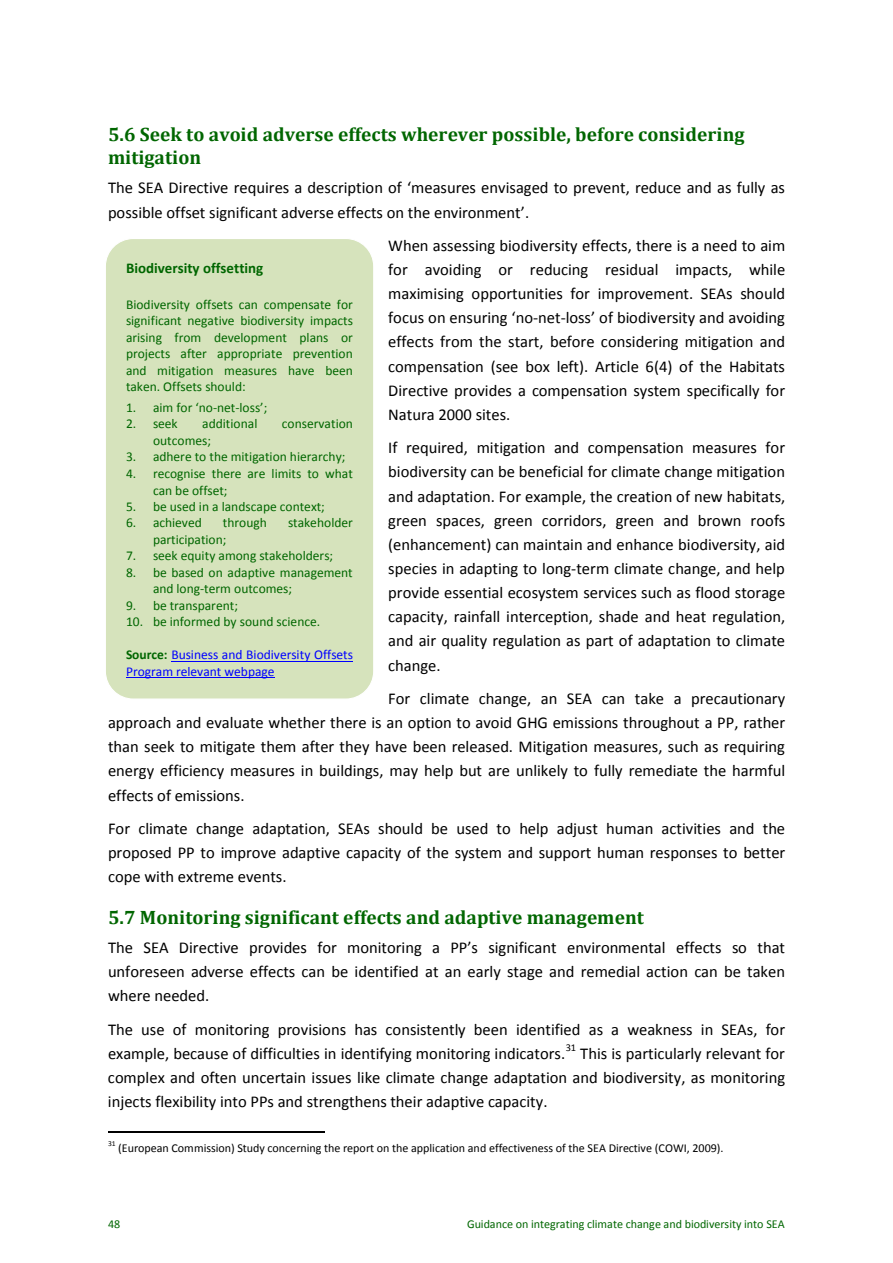
<style>
.page{position:relative;width:893px;height:1263px;background:#fff}
.page>*{position:absolute;margin:0;border:0;box-sizing:border-box;transform-origin:0 0}
.t1{font:700 19.5px/22.8px "Cambria";color:#060}
.t2{font:16.5px/24.2px "Calibri";color:#000;text-align:justify}
.t3{font:700 15px "Calibri";color:#060}
.t4{font:13.5px/16.5px "Calibri";color:#060}
.t5{font:13.5px/16.5px "Calibri";color:#00f}
.t6{font:12px "Calibri";letter-spacing:-.005em;color:#000}
.t7{font:12px "Calibri";letter-spacing:-.005em;color:#060}
.t8{font:10.5px "Calibri";color:#000}
.t9{font:7.5px "Calibri";color:#000}
.s1{font-weight:700;color:#060}
</style>
<div class="page">
<hr style="left:108px;top:1131px;width:216px;height:2px;background:#000">
<div style="left:105px;top:238px;width:269px;height:462px;background:#d6e3bc;border:1px solid #fff;border-radius:28px"></div>
<hr style="left:171px;top:661px;width:182px;height:1px;background:#00f">
<hr style="left:126px;top:677px;width:149px;height:1px;background:#00f">
<h2 class="t1" style="left:108px;top:123px;width:638px">5.6 Seek to avoid adverse effects wherever possible, before considering mitigation</h2>
<p class="t2" style="left:108px;top:176px;width:679px">The SEA Directive requires a description of ‘measures envisaged to prevent, reduce and as fully as possible offset significant adverse effects on the environment’.</p>
<p class="t2" style="left:388px;top:233px;width:399px">When assessing biodiversity effects, there is a need to aim for avoiding or reducing residual impacts, while maximising opportunities for improvement. SEAs should focus on ensuring ‘no-net-loss’ of biodiversity and avoiding effects from the start, before considering mitigation and compensation (see box left). Article 6(4) of the Habitats Directive provides a compensation system specifically for Natura 2000 sites.</p>
<p class="t2" style="left:388px;top:436px;width:399px">If required, mitigation and compensation measures for biodiversity can be beneficial for climate change mitigation and adaptation. For example, the creation of new habitats, green spaces, green corridors, green and brown roofs (enhancement) can maintain and enhance biodiversity, aid species in adapting to long-term climate change, and help provide essential ecosystem services such as flood storage capacity, rainfall interception, shade and heat regulation, and air quality regulation as part of adaptation to climate change.</p>
<p class="t2" style="left:108px;top:686px;width:679px;text-indent:280px">For climate change, an SEA can take a precautionary approach and evaluate whether there is an option to avoid GHG emissions throughout a PP, rather than seek to mitigate them after they have been released. Mitigation measures, such as requiring energy efficiency measures in buildings, may help but are unlikely to fully remediate the harmful effects of emissions.</p>
<p class="t2" style="left:108px;top:816px;width:679px">For climate change adaptation, SEAs should be used to help adjust human activities and the proposed PP to improve adaptive capacity of the system and support human responses to better cope with extreme events.</p>
<h2 class="t1" style="left:108px;top:905px;width:537px">5.7 Monitoring significant effects and adaptive management</h2>
<p class="t2" style="left:108px;top:935px;width:679px">The SEA Directive provides for monitoring a PP’s significant environmental effects so that unforeseen adverse effects can be identified at an early stage and remedial action can be taken where needed.</p>
<p class="t2" style="left:108px;top:1017px;width:679px">The use of monitoring provisions has consistently been identified as a weakness in SEAs, for example, because of difficulties in identifying monitoring indicators.</p>
<p class="t3" style="left:126px;top:259px;width:139px">Biodiversity offsetting</p>
<p class="t4" style="left:126px;top:296px;width:229px;text-align:justify">Biodiversity offsets can compensate for significant negative biodiversity impacts arising from development plans or projects after appropriate prevention and mitigation measures have been taken. Offsets should:</p>
<p class="t4" style="left:126px;top:399px;width:143px">1. aim for ‘no-net-loss’;</p>
<p class="t4" style="left:126px;top:416px;width:53px">2. seek</p>
<p class="t4" style="left:202px;top:416px;width:57px">additional</p>
<p class="t4" style="left:282px;top:416px;width:73px">conservation</p>
<p class="t4" style="left:153px;top:432px;width:59px">outcomes;</p>
<p class="t4" style="left:126px;top:449px;width:221px">3. adhere to the mitigation hierarchy;</p>
<p class="t4" style="left:153px;top:465px;width:201px;text-indent:-27px">4. recognise there are limits to what can be offset;</p>
<p class="t4" style="left:126px;top:498px;width:200px">5. be used in a landscape context;</p>
<p class="t4" style="left:126px;top:515px;width:77px">6. achieved</p>
<p class="t4" style="left:223px;top:515px;width:46px">through</p>
<p class="t4" style="left:288px;top:515px;width:66px">stakeholder</p>
<p class="t4" style="left:153px;top:531px;width:75px">participation;</p>
<p class="t4" style="left:126px;top:548px;width:209px">7. seek equity among stakeholders;</p>
<p class="t4" style="left:153px;top:564px;width:201px;text-indent:-27px">8. be based on adaptive management and long-term outcomes;</p>
<p class="t4" style="left:126px;top:597px;width:113px">9. be transparent;</p>
<p class="t4" style="left:126px;top:614px;width:196px">10. be informed by sound science.</p>
<p class="t5" style="left:126px;top:646px;width:229px"><span class="s1">Source:</span> Business and Biodiversity Offsets<br>Program relevant webpage</p>
<p class="t8" style="left:566px;top:1041px;width:12px">31</p>
<p class="t2" style="left:108px;top:1041px;width:679px;text-indent:472px">This is particularly relevant for complex and often uncertain issues like climate change adaptation and biodiversity, as monitoring injects flexibility into PPs and strengthens their adaptive capacity.</p>
<p class="t9" style="left:108px;top:1138px;width:9px">31</p>
<p class="t6" style="left:118px;top:1140px;width:607px">(European Commission) Study concerning the report on the application and effectiveness of the SEA Directive (COWI, 2009).</p>
<p class="t7" style="left:108px;top:1216px;width:14px">48</p>
<p class="t7" style="left:467px;top:1216px;width:319px">Guidance on integrating climate change and biodiversity into SEA</p>
</div>
